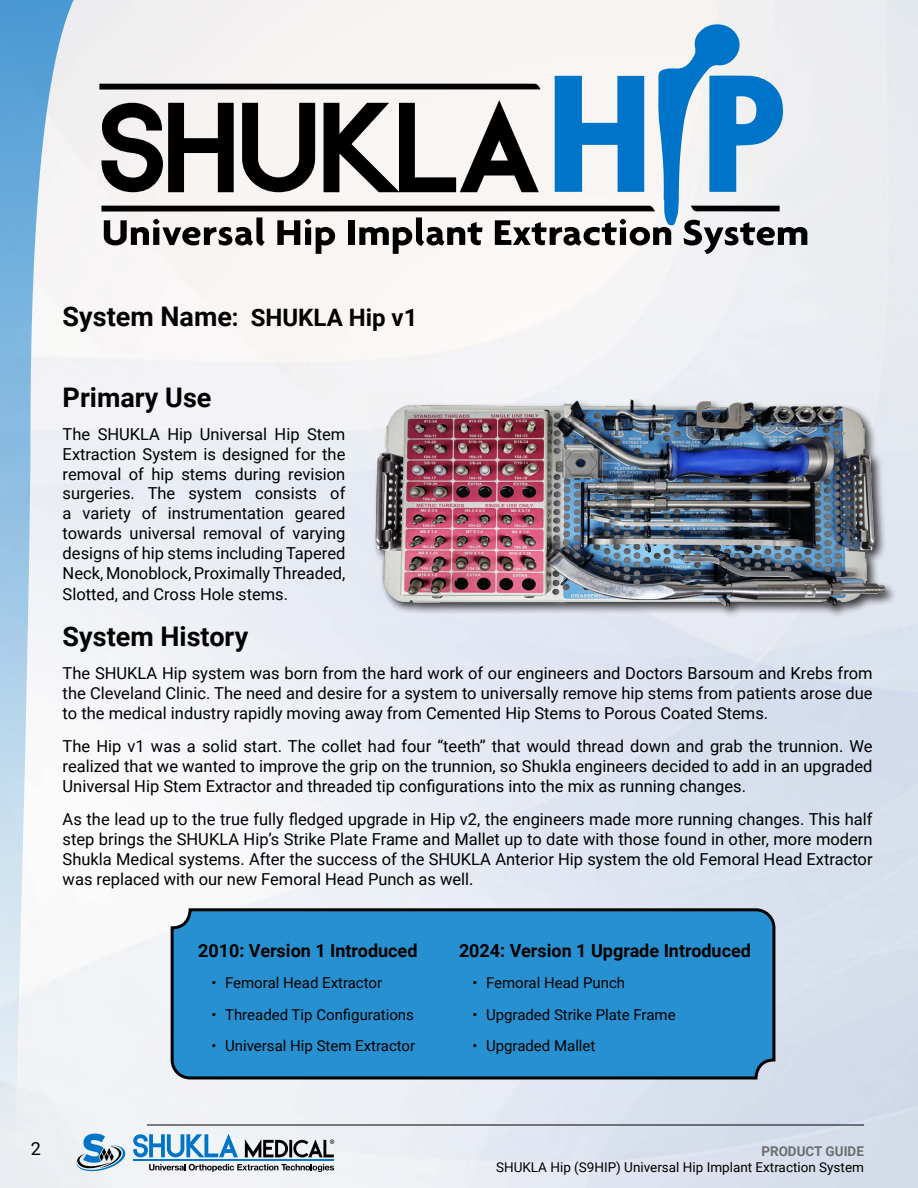
<style>
.page{position:relative;width:918px;height:1188px;background:#fff}
.page>*{position:absolute;margin:0;border:0;box-sizing:border-box;transform-origin:0 0}
.t1{font:700 27px "Roboto";color:#000}
.t2{font:700 24px "Roboto";color:#000}
.t3{font:700 18px "Roboto";color:#000}
.t4{font:18px "Roboto";color:#000}
.t5{font:16.5px/19.8px "Roboto";color:#000;text-align:justify}
.t6{font:15px "Roboto";color:#000}
.t7{font:13.5px "Roboto";color:#000}
.t8{font:700 13.5px "Roboto";color:#6d6e71}
.s1{font-size:27px}
</style>
<div class="page">
<img style="left:96px;top:0;width:822px;height:1188px">
<svg style="left:0;top:0;width:96px;height:1188px;fill:#eff0f4"></svg>
<svg style="left:149px;top:1164px;width:185px;height:8px"></svg>
<svg style="left:245px;top:1139px;width:89px;height:19px"></svg>
<svg style="left:133px;top:1134px;width:105px;height:23px"></svg>
<hr style="left:133px;top:1160px;width:201px;height:1px;background:#0074c8">
<svg style="left:76px;top:1134px;width:50px;height:38px"></svg>
<hr style="left:147px;top:1125px;width:717px;height:1px;background:#000">
<div style="left:172px;top:910px;width:602px;height:168px;background:#2790d0;border-radius:18px"></div>
<div style="left:171px;top:908px;width:604px;height:171px;border:3px solid #000;border-radius:18px"></div>
<div style="left:373px;top:397px;width:524px;height:221px;background:#000;opacity:.75"></div>
<img style="left:372px;top:393px;width:520px;height:212px">
<svg style="left:99px;top:24px;width:708px;height:230px"></svg>
<h2 class="t2" style="left:63px;top:300px;width:356px"><span class="s1">System Name</span>: SHUKLA Hip v1</h2>
<h1 class="t1" style="left:63px;top:378px;width:150px">Primary Use</h1>
<p class="t5" style="left:63px;top:424px;width:284px">The SHUKLA Hip Universal Hip Stem Extraction System is designed for the removal of hip stems during revision surgeries. The system consists of a variety of instrumentation geared towards universal removal of varying designs of hip stems including Tapered Neck, Monoblock, Proximally Threaded,</p>
<p class="t5" style="left:63px;top:584px;width:227px">Slotted, and Cross Hole stems.</p>
<h1 class="t1" style="left:63px;top:618px;width:187px">System History</h1>
<p class="t5" style="left:63px;top:663px;width:812px">The SHUKLA Hip system was born from the hard work of our engineers and Doctors Barsoum and Krebs from the Cleveland Clinic. The need and desire for a system to universally remove hip stems from patients arose due to the medical industry rapidly moving away from Cemented Hip Stems to Porous Coated Stems.</p>
<p class="t5" style="left:63px;top:736px;width:811px">The Hip v1 was a solid start. The collet had four “teeth’’ that would thread down and grab the trunnion. We realized that we wanted to improve the grip on the trunnion, so Shukla engineers decided to add in an upgraded Universal Hip Stem Extractor and threaded tip configurations into the mix as running changes.</p>
<p class="t5" style="left:63px;top:809px;width:812px">As the lead up to the true fully fledged upgrade in Hip v2, the engineers made more running changes. This half step brings the SHUKLA Hip’s Strike Plate Frame and Mallet up to date with those found in other, more modern Shukla Medical systems. After the success of the SHUKLA Anterior Hip system the old Femoral Head Extractor was replaced with our new Femoral Head Punch as well.</p>
<p class="t3" style="left:198px;top:938px;width:221px">2010: Version 1 Introduced</p>
<p class="t6" style="left:212px;top:973px;width:172px">• Femoral Head Extractor</p>
<p class="t6" style="left:212px;top:1004px;width:204px">• Threaded Tip Configurations</p>
<p class="t6" style="left:212px;top:1036px;width:205px">• Universal Hip Stem Extractor</p>
<p class="t3" style="left:459px;top:938px;width:293px">2024: Version 1 Upgrade Introduced</p>
<p class="t6" style="left:472px;top:973px;width:154px">• Femoral Head Punch</p>
<p class="t6" style="left:472px;top:1004px;width:205px">• Upgraded Strike Plate Frame</p>
<p class="t6" style="left:472px;top:1036px;width:124px">• Upgraded Mallet</p>
<p class="t4" style="left:31px;top:1136px;width:12px">2</p>
<p class="t8" style="left:761px;top:1142px;width:104px">PRODUCT GUIDE</p>
<p class="t7" style="left:496px;top:1158px;width:369px">SHUKLA Hip (S9HIP) Universal Hip Implant Extraction System</p>
</div>
